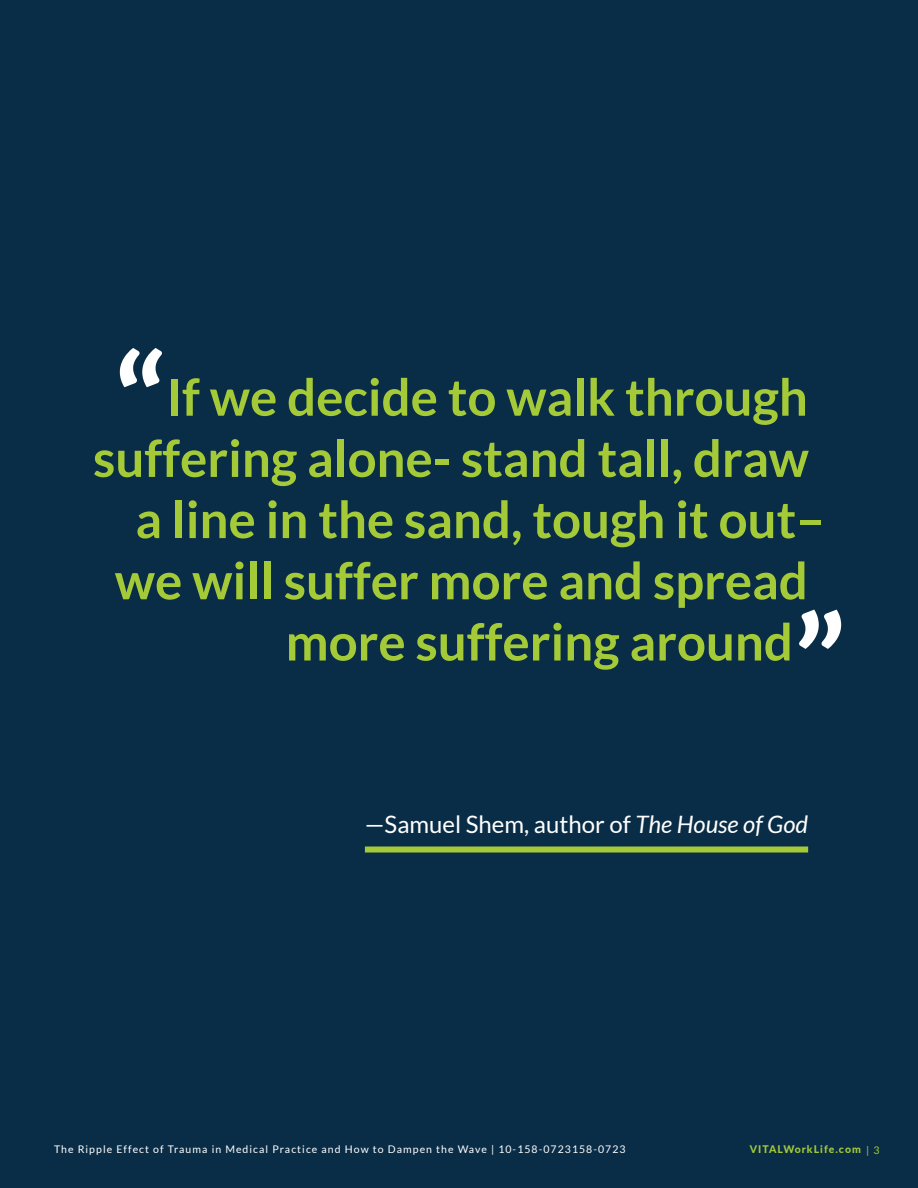
<style>
.page{position:relative;width:918px;height:1188px;background:#0a2d47}
.page>*{position:absolute;margin:0;border:0;box-sizing:border-box;transform-origin:0 0}
.Super_Pull_Quote{font:700 135px "Lato";color:#fff}
.Super_Pull_Quote-2{font:700 51px "Lato";color:#a4ca38}
.Quote_TITLE_with_Underline_LIME_GREEN{font:24px "Lato";color:#fff}
.t1{font:10.5px "Lato";letter-spacing:.1em;color:#fff}
.t2{font:800 10.5px "Lato";letter-spacing:.1em;color:#a4ca38}
.t3{font:10.5px "Lato";color:#a4ca38}
.s1{font-style:italic}
</style>
<div class="page">
<div style="left:365px;top:847px;width:443px;height:6px;background:#a4ca38"></div>
<p class="Super_Pull_Quote" style="left:113px;top:327px;width:54px">“</p>
<p class="Super_Pull_Quote-2" style="left:166px;top:368px;width:643px">If we decide to walk through</p>
<p class="Super_Pull_Quote-2" style="left:93px;top:429px;width:717px">suffering alone- stand tall, draw</p>
<p class="Super_Pull_Quote-2" style="left:135px;top:490px;width:691px">a line in the sand, tough it out–</p>
<p class="Super_Pull_Quote-2" style="left:115px;top:552px;width:695px">we will suffer more and spread</p>
<p class="Super_Pull_Quote-2" style="left:286px;top:613px;width:509px">more suffering around</p>
<p class="Super_Pull_Quote" style="left:793px;top:587px;width:54px">”</p>
<p class="Quote_TITLE_with_Underline_LIME_GREEN" style="left:365px;top:811px;width:445px">—Samuel Shem, author of <span class="s1">The House of God</span></p>
<p class="t1" style="left:54px;top:1144px;width:573px">The Ripple Effect of Trauma in Medical Practice and How to Dampen the Wave | 10-158-0723158-0723</p>
<p class="t2" style="left:750px;top:1142px;width:113px">VITALWorkLife.com</p>
<p class="t3" style="left:866px;top:1144px;width:15px">| 3</p>
</div>
